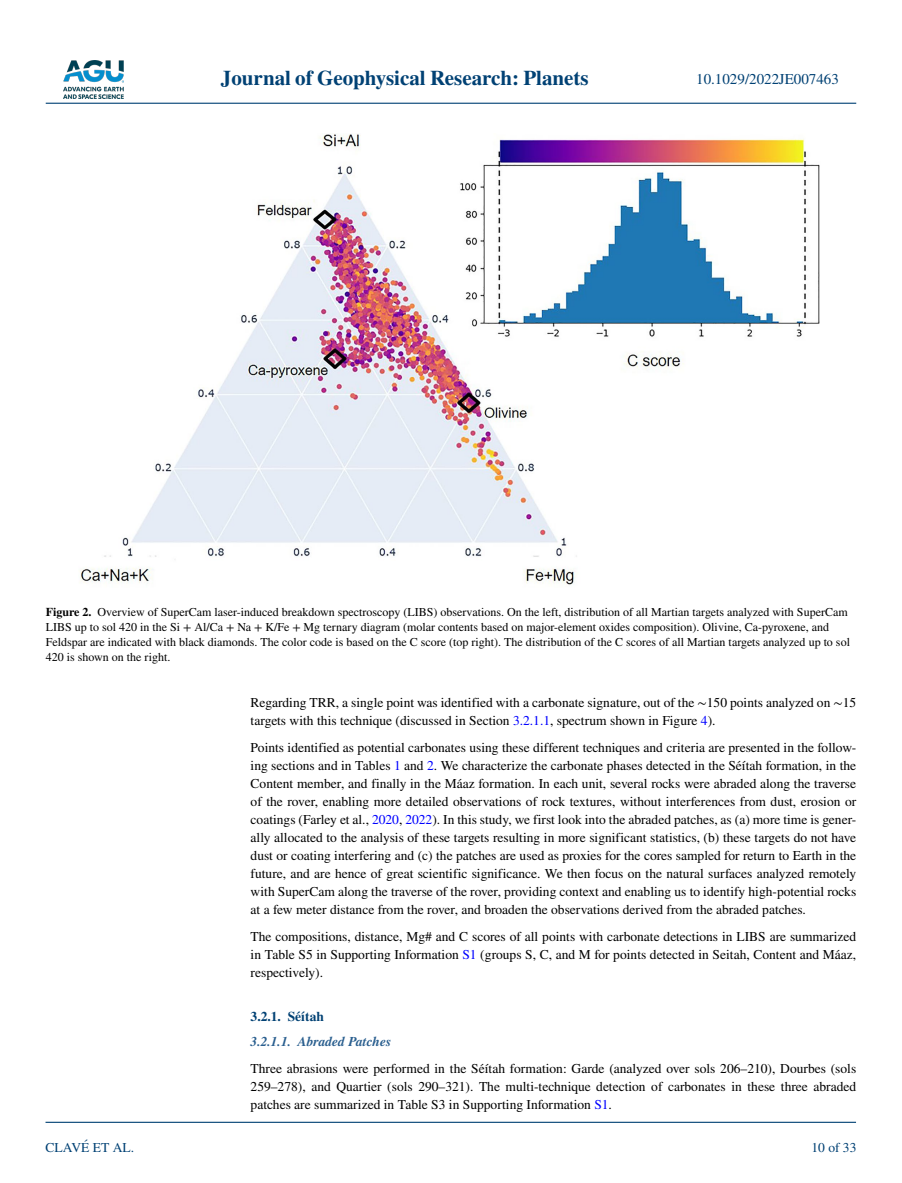
<style>
.page{position:relative;width:902px;height:1183px;background:#fff}
.page>*{position:absolute;margin:0;border:0;box-sizing:border-box;transform-origin:0 0}
.t1{font:700 21px "STIX";color:#004174}
.t2{font:15px "STIX";color:#004174}
.t3{font:13.5px/18px "STIX";color:#000;text-align:justify}
.t4{font:italic 700 13.5px "STIX";color:#2a5f8f}
.t5{font:13.5px "STIX";color:#004174}
.t6{font:700 13.5px "STIX";color:#004174}
.t7{font:12px/15px "STIX";color:#000}
.s1{font-weight:700}
.s2{color:#00f}
</style>
<div class="page">
<img style="left:63px;top:60px;width:60px;height:39px">
<hr style="left:46px;top:103px;width:810px;height:1px;background:#004174">
<hr style="left:45px;top:1121px;width:810px;height:1px;background:#004174">
<img style="left:80px;top:134px;width:740px;height:451px">
<h1 class="t1" style="left:221px;top:66px;width:369px">Journal of Geophysical Research: Planets</h1>
<p class="t2" style="left:696px;top:69px;width:144px">10.1029/2022JE007463</p>
<p class="t7" style="left:46px;top:605px;width:805px"><span class="s1">Figure 2.</span> Overview of SuperCam laser-induced breakdown spectroscopy (LIBS) observations. On the left, distribution of all Martian targets analyzed with SuperCam LIBS up to sol 420 in the Si + Al/Ca + Na + K/Fe + Mg ternary diagram (molar contents based on major-element oxides composition). Olivine, Ca-pyroxene, and Feldspar are indicated with black diamonds. The color code is based on the C score (top right). The distribution of the C scores of all Martian targets analyzed up to sol 420 is shown on the right.</p>
<p class="t5" style="left:45px;top:1138px;width:90px">CLAVÉ ET AL.</p>
<p class="t3" style="left:250px;top:694px;width:607px">Regarding TRR, a single point was identified with a carbonate signature, out of the ∼150 points analyzed on ∼15 targets with this technique (discussed in Section <span class="s2">3.2.1.1</span>, spectrum shown in Figure <span class="s2">4</span>).</p>
<p class="t3" style="left:250px;top:739px;width:607px">Points identified as potential carbonates using these different techniques and criteria are presented in the follow&shy;ing sections and in Tables <span class="s2">1</span> and <span class="s2">2</span>. We characterize the carbonate phases detected in the Séítah formation, in the Content member, and finally in the Máaz formation. In each unit, several rocks were abraded along the traverse of the rover, enabling more detailed observations of rock textures, without interferences from dust, erosion or coatings (Farley et al., <span class="s2">2020</span>, <span class="s2">2022</span>). In this study, we first look into the abraded patches, as (a) more time is gener&shy;ally allocated to the analysis of these targets resulting in more significant statistics, (b) these targets do not have dust or coating interfering and (c) the patches are used as proxies for the cores sampled for return to Earth in the future, and are hence of great scientific significance. We then focus on the natural surfaces analyzed remotely with SuperCam along the traverse of the rover, providing context and enabling us to identify high-potential rocks at a few meter distance from the rover, and broaden the observations derived from the abraded patches.</p>
<p class="t3" style="left:250px;top:928px;width:607px">The compositions, distance, Mg# and C scores of all points with carbonate detections in LIBS are summarized in Table S5 in Supporting Information <span class="s2">S1</span> (groups S, C, and M for points detected in Seitah, Content and Máaz, respectively).</p>
<p class="t6" style="left:250px;top:1007px;width:75px">3.2.1. Séítah</p>
<p class="t4" style="left:250px;top:1032px;width:142px">3.2.1.1. Abraded Patches</p>
<p class="t3" style="left:250px;top:1060px;width:607px">Three abrasions were performed in the Séítah formation: Garde (analyzed over sols 206–210), Dourbes (sols 259–278), and Quartier (sols 290–321). The multi-technique detection of carbonates in these three abraded patches are summarized in Table S3 in Supporting Information <span class="s2">S1</span>.</p>
<p class="t5" style="left:811px;top:1138px;width:46px">10 of 33</p>
</div>
